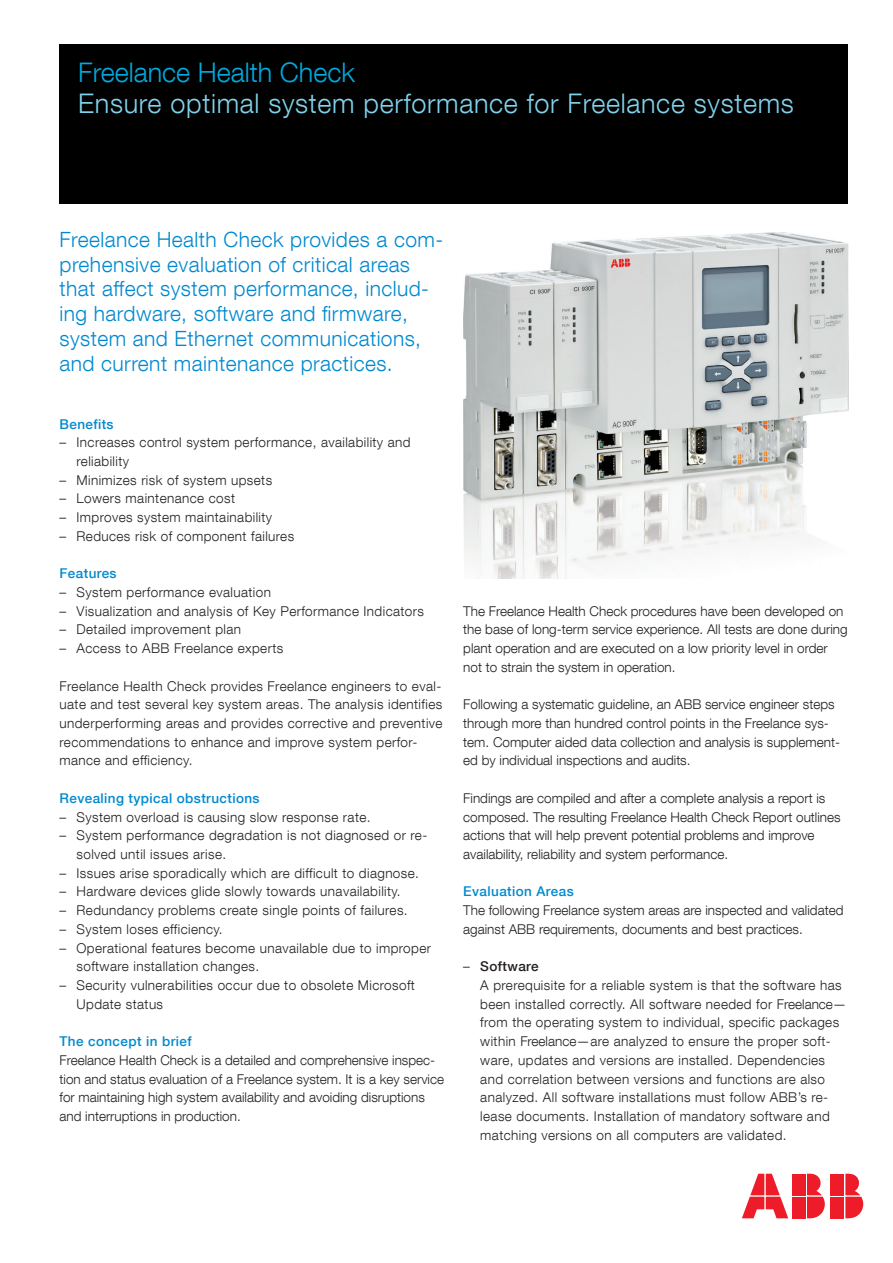
<style>
.page{position:relative;width:893px;height:1263px;background:#fff}
.page>*{position:absolute;margin:0;border:0;box-sizing:border-box;transform-origin:0 0}
.Smaller_cover_title{font:300 27px "Helvetica Neue LT Com";letter-spacing:.025em;color:#7fd3ec}
.Smaller_cover_title-2{font:300 27px "Helvetica Neue LT Com";color:#00aadf}
.Special_comments__co{font:300 21px/24.8px "Helvetica Neue LT Com";letter-spacing:.02em;color:#0089cf}
.Bodytext{font:300 13.5px/18.8px "Helvetica Neue LT Com";letter-spacing:.03em;color:#231f20}
.Title_for_body_text{font:300 13.5px/18.8px "Helvetica Neue LT Com";color:#231f20}
.Bodytext-2{font:300 13.5px/18.8px "Helvetica Neue LT Com";color:#231f20}
.Title_for_body_text-2{font:500 13.5px "Helvetica Neue LT Com";letter-spacing:.03em;color:#0089cf}
.Special_comments__co-2{font:500 13.5px "Helvetica Neue LT Com";letter-spacing:.03em;color:#0089cf}
.s1{font-weight:500;color:#0089cf}
.s2{font-weight:500}
</style>
<div class="page">
<div style="left:830px;top:1174px;width:14px;height:21px;background:#ee1c28"></div>
<div style="left:830px;top:1197px;width:14px;height:21px;background:#ee1c28"></div>
<svg style="left:845px;top:1174px;width:18px;height:44px"></svg>
<svg style="left:742px;top:1174px;width:46px;height:44px"></svg>
<div style="left:792px;top:1174px;width:14px;height:21px;background:#ee1c28"></div>
<div style="left:792px;top:1197px;width:14px;height:21px;background:#ee1c28"></div>
<svg style="left:807px;top:1174px;width:18px;height:44px"></svg>
<div style="left:60px;top:45px;width:788px;height:159px;background:#000"></div>
<img style="left:463px;top:232px;width:385px;height:346px">
<p class="Smaller_cover_title-2" style="left:78px;top:56px;width:278px">Freelance Health Check</p>
<p class="Smaller_cover_title" style="left:78px;top:87px;width:717px">Ensure optimal system performance for Freelance systems</p>
<p class="Special_comments__co" style="left:60px;top:226px;width:385px">Freelance Health Check provides a com&shy;prehensive evaluation of critical areas that affect system performance, includ&shy;ing hardware, software and firmware, system and Ethernet communications, and current maintenance practices.</p>
<p class="Special_comments__co-2" style="left:60px;top:416px;width:56px">Benefits</p>
<p class="Bodytext" style="left:77px;top:433px;width:336px;text-indent:-17px">– Increases control system performance, availability and reliability</p>
<p class="Bodytext" style="left:60px;top:470px;width:214px">– Minimizes risk of system upsets</p>
<p class="Bodytext" style="left:60px;top:489px;width:177px">– Lowers maintenance cost</p>
<p class="Bodytext" style="left:60px;top:508px;width:214px">– Improves system maintainability</p>
<p class="Bodytext" style="left:60px;top:526px;width:236px">– Reduces risk of component failures</p>
<p class="Title_for_body_text-2" style="left:60px;top:565px;width:59px">Features</p>
<p class="Bodytext" style="left:60px;top:583px;width:213px">– System performance evaluation</p>
<p class="Bodytext" style="left:60px;top:601px;width:366px">– Visualization and analysis of Key Performance Indicators</p>
<p class="Bodytext" style="left:60px;top:620px;width:183px">– Detailed improvement plan</p>
<p class="Bodytext" style="left:60px;top:639px;width:225px">– Access to ABB Freelance experts</p>
<p class="Bodytext" style="left:60px;top:676px;width:385px">Freelance Health Check provides Freelance engineers to eval&shy;uate and test several key system areas. The analysis identifies underperforming areas and provides corrective and preventive recommendations to enhance and improve system perfor&shy;mance and efficiency.</p>
<p class="Title_for_body_text-2" style="left:60px;top:790px;width:202px">Revealing typical obstructions</p>
<p class="Bodytext" style="left:60px;top:807px;width:313px">– System overload is causing slow response rate.</p>
<p class="Bodytext" style="left:77px;top:826px;width:352px;text-indent:-17px">– System performance degradation is not diagnosed or re&shy;solved until issues arise.</p>
<p class="Bodytext" style="left:60px;top:863px;width:361px">– Issues arise sporadically which are difficult to diagnose.</p>
<p class="Bodytext" style="left:60px;top:882px;width:343px">– Hardware devices glide slowly towards unavailability.</p>
<p class="Bodytext" style="left:60px;top:901px;width:350px">– Redundancy problems create single points of failures.</p>
<p class="Bodytext" style="left:60px;top:919px;width:165px">– System loses efficiency.</p>
<p class="Bodytext" style="left:77px;top:938px;width:356px;text-indent:-17px">– Operational features become unavailable due to improper software installation changes.</p>
<p class="Bodytext" style="left:77px;top:975px;width:340px;text-indent:-17px">– Security vulnerabilities occur due to obsolete Microsoft<br>Update status</p>
<p class="Title_for_body_text" style="left:60px;top:1032px;width:386px"><span class="s1">The concept in brief<br></span>Freelance Health Check is a detailed and comprehensive inspec&shy;tion and status evaluation of a Freelance system. It is a key service for maintaining high system availability and avoiding disruptions and interruptions in production.</p>
<p class="Bodytext-2" style="left:463px;top:601px;width:386px">The Freelance Health Check procedures have been developed on the base of long-term service experience. All tests are done during plant operation and are executed on a low priority level in order not to strain the system in operation.</p>
<p class="Title_for_body_text" style="left:463px;top:695px;width:378px">Following a systematic guideline, an ABB service engineer steps through more than hundred control points in the Freelance sys&shy;tem. Computer aided data collection and analysis is supplement&shy;ed by individual inspections and audits.</p>
<p class="Title_for_body_text" style="left:463px;top:788px;width:379px">Findings are compiled and after a complete analysis a report is composed. The resulting Freelance Health Check Report outlines actions that will help prevent potential problems and improve availability, reliability and system performance.</p>
<p class="Title_for_body_text" style="left:463px;top:882px;width:382px"><span class="s1">Evaluation Areas<br></span>The following Freelance system areas are inspected and validated against ABB requirements, documents and best practices.</p>
<p class="Bodytext" style="left:480px;top:957px;width:368px;text-indent:-17px">– <span class="s2">Software<br></span>A prerequisite for a reliable system is that the software has been installed correctly. All software needed for Freelance— from the operating system to individual, specific packages within Freelance—are analyzed to ensure the proper soft&shy;ware, updates and versions are installed. Dependencies and correlation between versions and functions are also analyzed. All software installations must follow ABB’s re&shy;lease documents. Installation of mandatory software and matching versions on all computers are validated.</p>
</div>
